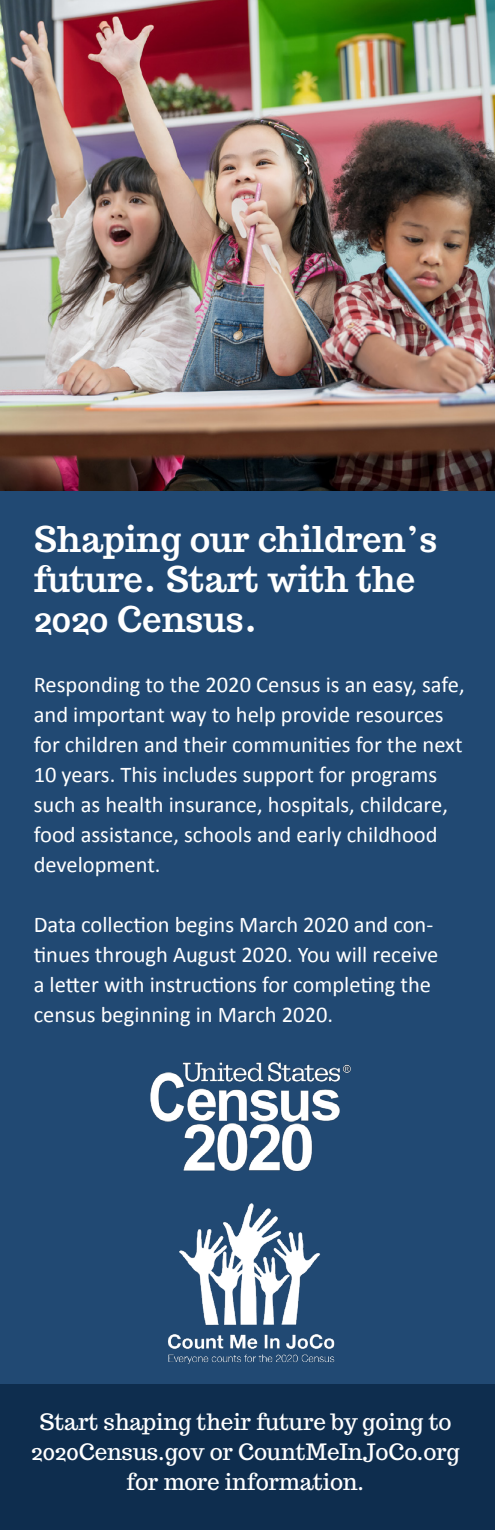
<style>
.page{position:relative;width:495px;height:1530px;background:#fff}
.page>*{position:absolute;margin:0;border:0;box-sizing:border-box;transform-origin:0 0}
.t1{font:700 35px/40px "Trocchi";color:#fff}
.t2{font:22.5px/30px "Calibri";color:#fff}
.t3{font:22.5px/30px "Trocchi";color:#fff;text-align:center}
</style>
<div class="page">
<img style="left:0;top:0;width:495px;height:491px">
<div style="left:0;top:491px;width:495px;height:904px;background:#214973"></div>
<img style="left:168px;top:1203px;width:167px;height:161px">
<div style="left:0;top:1384px;width:495px;height:146px;background:#0e2d4e"></div>
<img style="left:150px;top:1062px;width:201px;height:110px">
<p class="t1" style="left:34px;top:522px;width:405px">Shaping our children’s future. Start with the<br>2020 Census.</p>
<p class="t2" style="left:34px;top:668px;width:432px">Responding to the 2020 Census is an easy, safe, and important way to help provide resources for children and their communities for the next 10 years. This includes support for programs such as health insurance, hospitals, childcare, food assistance, schools and early childhood development.</p>
<p class="t2" style="left:34px;top:908px;width:406px">Data collection begins March 2020 and con&shy;tinues through August 2020. You will receive a letter with instructions for completing the census beginning in March 2020.</p>
<p class="t3" style="left:31px;top:1407px;width:430px">Start shaping their future by going to<br>2020Census.gov or CountMeInJoCo.org for more information.</p>
</div>
